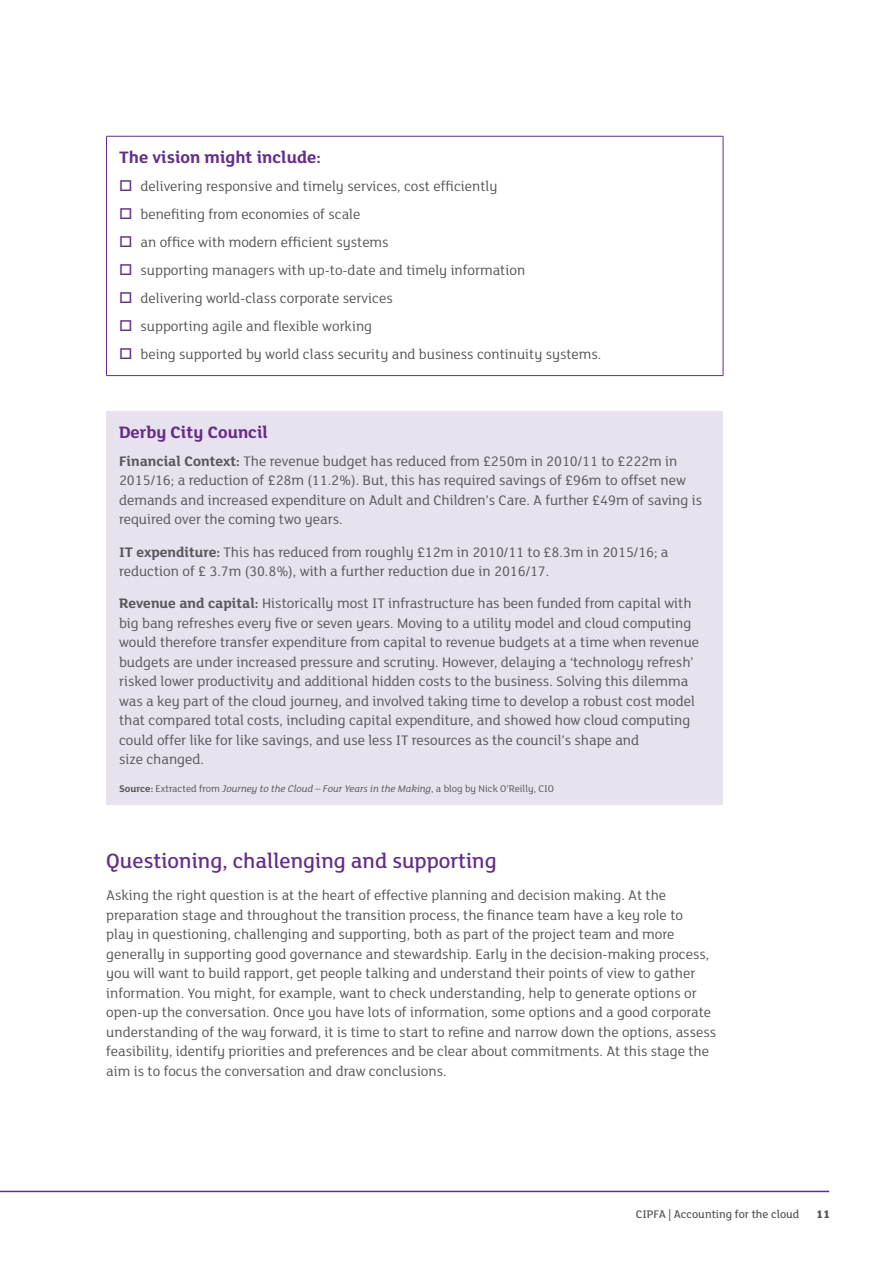
<style>
.page{position:relative;width:893px;height:1263px;background:#fff}
.page>*{position:absolute;margin:0;border:0;box-sizing:border-box;transform-origin:0 0}
.A_subhead{font:500 22.5px "FS Lola";color:#642d89}
.B_Subhead{font:700 18px "FS Lola";color:#642d89}
.t1{font:15px/19.5px "FS Lola";color:#57585a}
.t2{font:500 12px "FS Lola";color:#57585a}
.t3{font:800 12px "FS Lola";color:#57585a}
.t4{font:italic 10.5px "FS Lola";color:#57585a}
.s1{font-weight:700}
.s2{font-weight:700;font-style:normal}
.s3{font-style:normal}
</style>
<div class="page">
<hr style="left:0;top:1191px;width:829px;height:1px;background:#642d89">
<hr style="left:106px;top:136px;width:617px;height:1px;background:#642d89">
<hr style="left:106px;top:136px;width:1px;height:239px;background:#642d89">
<hr style="left:723px;top:136px;width:1px;height:239px;background:#642d89">
<hr style="left:106px;top:375px;width:617px;height:1px;background:#642d89">
<div style="left:106px;top:411px;width:617px;height:394px;background:#e8e1ee"></div>
<p class="B_Subhead" style="left:119px;top:144px;width:203px">The vision might include:</p>
<p class="t1" style="left:140px;top:175px;width:358px">delivering responsive and timely services, cost efficiently</p>
<p class="t1" style="left:140px;top:203px;width:221px">benefiting from economies of scale</p>
<p class="t1" style="left:140px;top:231px;width:250px">an office with modern efficient systems</p>
<p class="t1" style="left:140px;top:259px;width:386px">supporting managers with up-to-date and timely information</p>
<p class="t1" style="left:140px;top:287px;width:254px">delivering world-class corporate services</p>
<p class="t1" style="left:140px;top:315px;width:233px">supporting agile and flexible working</p>
<p class="t1" style="left:140px;top:343px;width:462px">being supported by world class security and business continuity systems.</p>
<p class="B_Subhead" style="left:119px;top:420px;width:150px">Derby City Council</p>
<p class="t1" style="left:119px;top:451px;width:584px"><span class="s1">Financial Context:</span> The revenue budget has reduced from £250m in 2010/11 to £222m in 2015/16; a reduction of £28m (11.2%). But, this has required savings of £96m to offset new demands and increased expenditure on Adult and Children’s Care. A further £49m of saving is required over the coming two years.</p>
<p class="t1" style="left:119px;top:541px;width:551px"><span class="s1">IT expenditure:</span> This has reduced from roughly £12m in 2010/11 to £8.3m in 2015/16; a reduction of £ 3.7m (30.8%), with a further reduction due in 2016/17.</p>
<p class="t1" style="left:119px;top:593px;width:582px"><span class="s1">Revenue and capital:</span> Historically most IT infrastructure has been funded from capital with big bang refreshes every five or seven years. Moving to a utility model and cloud computing would therefore transfer expenditure from capital to revenue budgets at a time when revenue budgets are under increased pressure and scrutiny. However, delaying a ‘technology refresh’ risked lower productivity and additional hidden costs to the business. Solving this dilemma was a key part of the cloud journey, and involved taking time to develop a robust cost model that compared total costs, including capital expenditure, and showed how cloud computing could offer like for like savings, and use less IT resources as the council’s shape and<br>size changed.</p>
<p class="t4" style="left:119px;top:782px;width:437px"><span class="s2">Source:</span> <span class="s3">Extracted from</span> Journey to the Cloud – Four Years in the Making<span class="s3">, a blog by Nick O’Reilly, CIO</span></p>
<p class="A_subhead" style="left:106px;top:846px;width:392px">Questioning, challenging and supporting</p>
<p class="t1" style="left:106px;top:885px;width:611px">Asking the right question is at the heart of effective planning and decision making. At the preparation stage and throughout the transition process, the finance team have a key role to<br>play in questioning, challenging and supporting, both as part of the project team and more generally in supporting good governance and stewardship. Early in the decision-making process, you will want to build rapport, get people talking and understand their points of view to gather information. You might, for example, want to check understanding, help to generate options or open-up the conversation. Once you have lots of information, some options and a good corporate understanding of the way forward, it is time to start to refine and narrow down the options, assess feasibility, identify priorities and preferences and be clear about commitments. At this stage the aim is to focus the conversation and draw conclusions.</p>
<p class="t2" style="left:636px;top:1206px;width:165px">CIPFA | Accounting for the cloud</p>
<p class="t3" style="left:816px;top:1206px;width:16px">11</p>
</div>
